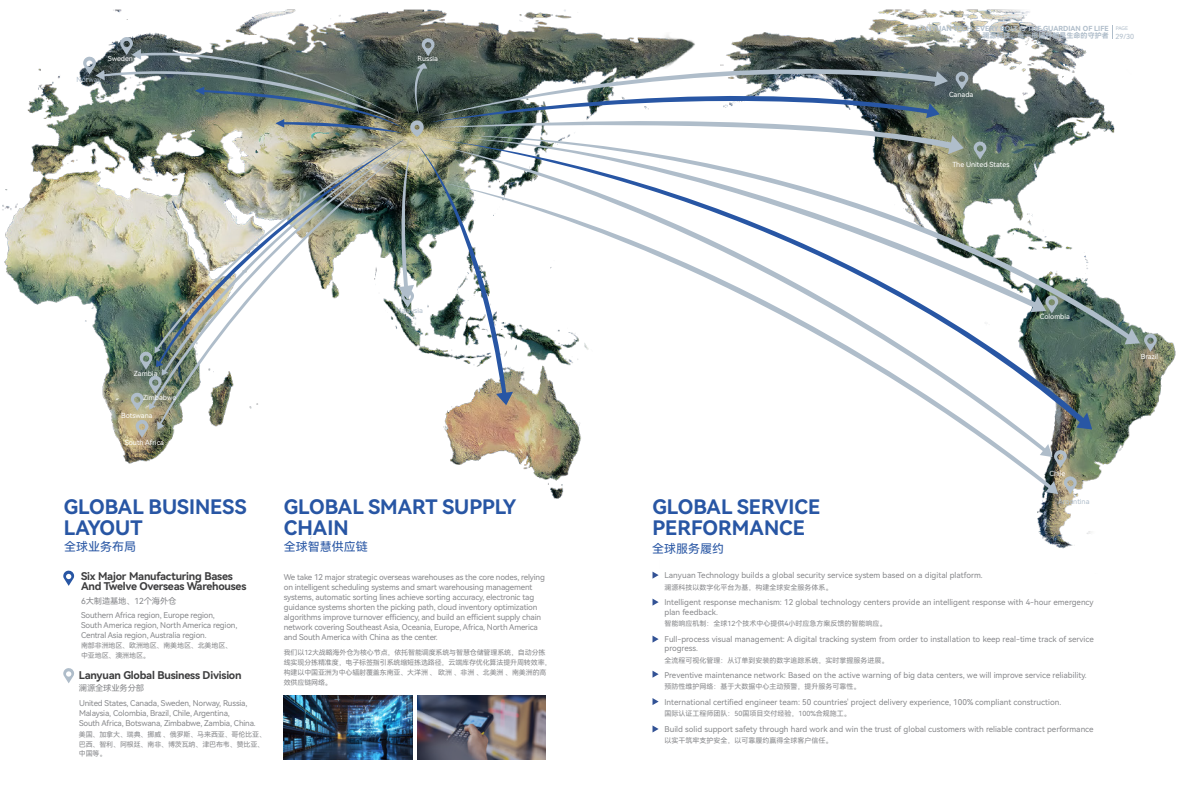
<style>
.page{position:relative;width:1191px;height:808px;background:#fff}
.page>*{position:absolute;margin:0;border:0;box-sizing:border-box;transform-origin:0 0}
.t1{font:20px/20.5px "Harmony OS Sans SC Bold";color:#2856a4}
.t2{font:12px "Harmony OS Sans SC";color:#2856a4}
.t3{font:10.7px/10.8px "Harmony OS Sans SC Bold";letter-spacing:-.02em;color:#3e3e3f}
.t4{font:8.3px "Harmony OS Sans SC";letter-spacing:-.02em;color:#87888b}
.t5{font:8px/10px "Harmony OS Sans SC";letter-spacing:-.02em;color:#87888b}
.t6{font:8px/10px "Harmony OS Sans SC";color:#87888b}
.t7{font:7px/10px "Harmony OS Sans SC";letter-spacing:-.02em;color:#87888b}
.t8{font:7px "Harmony OS Sans SC";color:#87888b}
.t9{font:7px "Harmony OS Sans SC";color:#fff}
.t10{font:7px/7.6px "Harmony OS Sans SC Bold";color:#afbdca;text-align:right}
.t11{font:7px "Harmony OS Sans SC";color:#afbdca}
.t12{font:5px "Harmony OS Sans SC";color:#afbdca}
</style>
<div class="page">
<img style="left:2px;top:9px;width:1174px;height:705px">
<svg style="left:435px;top:344px;width:623px;height:150px"></svg>
<svg style="left:986px;top:129px;width:154px;height:215px"></svg>
<svg style="left:986px;top:130px;width:60px;height:182px"></svg>
<svg style="left:157px;top:411px;width:255px;height:19px"></svg>
<svg style="left:652px;top:572px;width:6px;height:7px"></svg>
<svg style="left:652px;top:599px;width:6px;height:7px"></svg>
<svg style="left:652px;top:635px;width:6px;height:8px"></svg>
<svg style="left:652px;top:671px;width:6px;height:7px"></svg>
<svg style="left:652px;top:698px;width:6px;height:7px"></svg>
<svg style="left:652px;top:725px;width:6px;height:7px"></svg>
<svg style="left:1054px;top:449px;width:13px;height:19px"></svg>
<svg style="left:1064px;top:476px;width:12px;height:18px"></svg>
<svg style="left:136px;top:419px;width:12px;height:19px"></svg>
<svg style="left:63px;top:570px;width:11px;height:16px"></svg>
<svg style="left:63px;top:667px;width:11px;height:16px"></svg>
<svg style="left:1144px;top:333px;width:13px;height:19px"></svg>
<svg style="left:1045px;top:295px;width:13px;height:18px"></svg>
<img style="left:83px;top:36px;width:903px;height:375px">
<img style="left:284px;top:695px;width:128px;height:65px">
<img style="left:417px;top:695px;width:129px;height:65px">
<svg style="left:1112px;top:25px;width:1px;height:14px"></svg>
<p class="t9" style="left:108px;top:53px;width:27px">Sweden</p>
<p class="t11" style="left:76px;top:75px;width:26px">Norway</p>
<p class="t9" style="left:417px;top:54px;width:22px">Russia</p>
<p class="t9" style="left:134px;top:368px;width:25px">Zambia</p>
<p class="t9" style="left:143px;top:392px;width:34px">Zimbabwe</p>
<p class="t9" style="left:121px;top:410px;width:33px">Botswana</p>
<p class="t9" style="left:125px;top:437px;width:41px">South Africa</p>
<h1 class="t1" style="left:64px;top:496px;width:184px">GLOBAL BUSINESS<br>LAYOUT</h1>
<h2 class="t2" style="left:64px;top:538px;width:74px">全球业务布局</h2>
<h3 class="t3" style="left:81px;top:570px;width:167px">Six Major Manufacturing Bases<br>And Twelve Overseas Warehouses</h3>
<p class="t4" style="left:81px;top:595px;width:97px">6大制造基地、12个海外仓</p>
<p class="t5" style="left:81px;top:610px;width:158px">Southern Africa region, Europe region,<br>South America region, North America region,<br>Central Asia region, Australia region.</p>
<p class="t7" style="left:81px;top:640px;width:153px;line-height:9.5px">南部非洲地区、欧洲地区、南美地区、北美地区、中亚地区、澳洲地区。</p>
<h3 class="t3" style="left:79px;top:669px;width:164px">Lanyuan Global Business Division</h3>
<p class="t4" style="left:79px;top:683px;width:67px">澜源全球业务分部</p>
<p class="t5" style="left:79px;top:698px;width:178px">United States, Canada, Sweden, Norway, Russia,<br>Malaysia, Colombia, Brazil, Chile, Argentina,<br>South Africa, Botswana, Zimbabwe, Zambia, China.</p>
<p class="t7" style="left:79px;top:730px;width:189px;line-height:9.5px">美国、加拿大、瑞典、挪威 、俄罗斯、马来西亚、哥伦比亚、巴西、智利、阿根廷、南非、博茨瓦纳、津巴布韦、赞比亚、中国等。</p>
<p class="t11" style="left:395px;top:305px;width:29px">Malaysia</p>
<h1 class="t1" style="left:284px;top:496px;width:234px">GLOBAL SMART SUPPLY<br>CHAIN</h1>
<h2 class="t2" style="left:284px;top:538px;width:85px">全球智慧供应链</h2>
<p class="t5" style="left:284px;top:572px;width:262px">We take 12 major strategic overseas warehouses as the core nodes, relying on intelligent scheduling systems and smart warehousing management systems, automatic sorting lines achieve sorting accuracy, electronic tag guidance systems shorten the picking path, cloud inventory optimization algorithms improve turnover efficiency, and build an efficient supply chain network covering Southeast Asia, Oceania, Europe, Africa, North America and South America with China as the center.</p>
<p class="t7" style="left:284px;top:647px;width:269px">我们以12大战略海外仓为核心节点，依托智能调度系统与智慧仓储管理系统，自动分拣线实现分拣精准度，电子标签指引系统缩短拣选路径，云端库存优化算法提升周转效率，构建以中国亚洲为中心辐射覆盖东南亚、大洋洲 、 欧洲 、非洲 、北美洲 、南美洲的高效供应链网络。</p>
<p class="t10" style="left:917px;top:24px;width:193px">LANYUAN TECH, EVERY BOLT IS THE GUARDIAN OF LIFE澜源科技，每一根锚杆都是生命的守护者</p>
<p class="t12" style="left:1115px;top:25px;width:14px">PAGE</p>
<p class="t11" style="left:1115px;top:32px;width:20px">29/30</p>
<p class="t9" style="left:949px;top:90px;width:26px">Canada</p>
<p class="t9" style="left:952px;top:160px;width:59px">The United States</p>
<h1 class="t1" style="left:652px;top:496px;width:169px">GLOBAL SERVICE<br>PERFORMANCE</h1>
<h2 class="t2" style="left:652px;top:540px;width:73px">全球服务履约</h2>
<p class="t9" style="left:1039px;top:312px;width:32px">Colombia</p>
<p class="t9" style="left:1049px;top:468px;width:17px">Chile</p>
<p class="t11" style="left:1058px;top:496px;width:33px">Argentina</p>
<p class="t6" style="left:664px;top:570px;width:320px">Lanyuan Technology builds a global security service system based on a digital platform.</p>
<p class="t6" style="left:664px;top:597px;width:431px">Intelligent response mechanism: 12 global technology centers provide an intelligent response with 4-hour emergency plan feedback.</p>
<p class="t6" style="left:664px;top:634px;width:431px;line-height:9.5px">Full-process visual management: A digital tracking system from order to installation to keep real-time track of service progress.</p>
<p class="t6" style="left:664px;top:670px;width:424px">Preventive maintenance network: Based on the active warning of big data centers, we will improve service reliability.</p>
<p class="t6" style="left:664px;top:697px;width:398px">International certified engineer team: 50 countries' project delivery experience, 100% compliant construction.</p>
<p class="t6" style="left:664px;top:724px;width:430px">Build solid support safety through hard work and win the trust of global customers with reliable contract performance</p>
<p class="t8" style="left:664px;top:583px;width:169px">澜源科技以数字化平台为基，构建全球安全服务体系。</p>
<p class="t8" style="left:664px;top:619px;width:223px">智能响应机制：全球12个技术中心提供4小时应急方案反馈的智能响应。</p>
<p class="t8" style="left:664px;top:656px;width:225px">全流程可视化管理：从订单到安装的数字追踪系统，实时掌握服务进展。</p>
<p class="t8" style="left:664px;top:682px;width:197px">预防性维护网络：基于大数据中心主动预警，提升服务可靠性。</p>
<p class="t8" style="left:664px;top:709px;width:188px">国际认证工程师团队：50国项目交付经验，100%合规施工。</p>
<p class="t8" style="left:664px;top:736px;width:169px">以实干筑牢支护安全，以可靠履约赢得全球客户信任。</p>
<p class="t9" style="left:1140px;top:352px;width:19px">Brazil</p>
</div>
